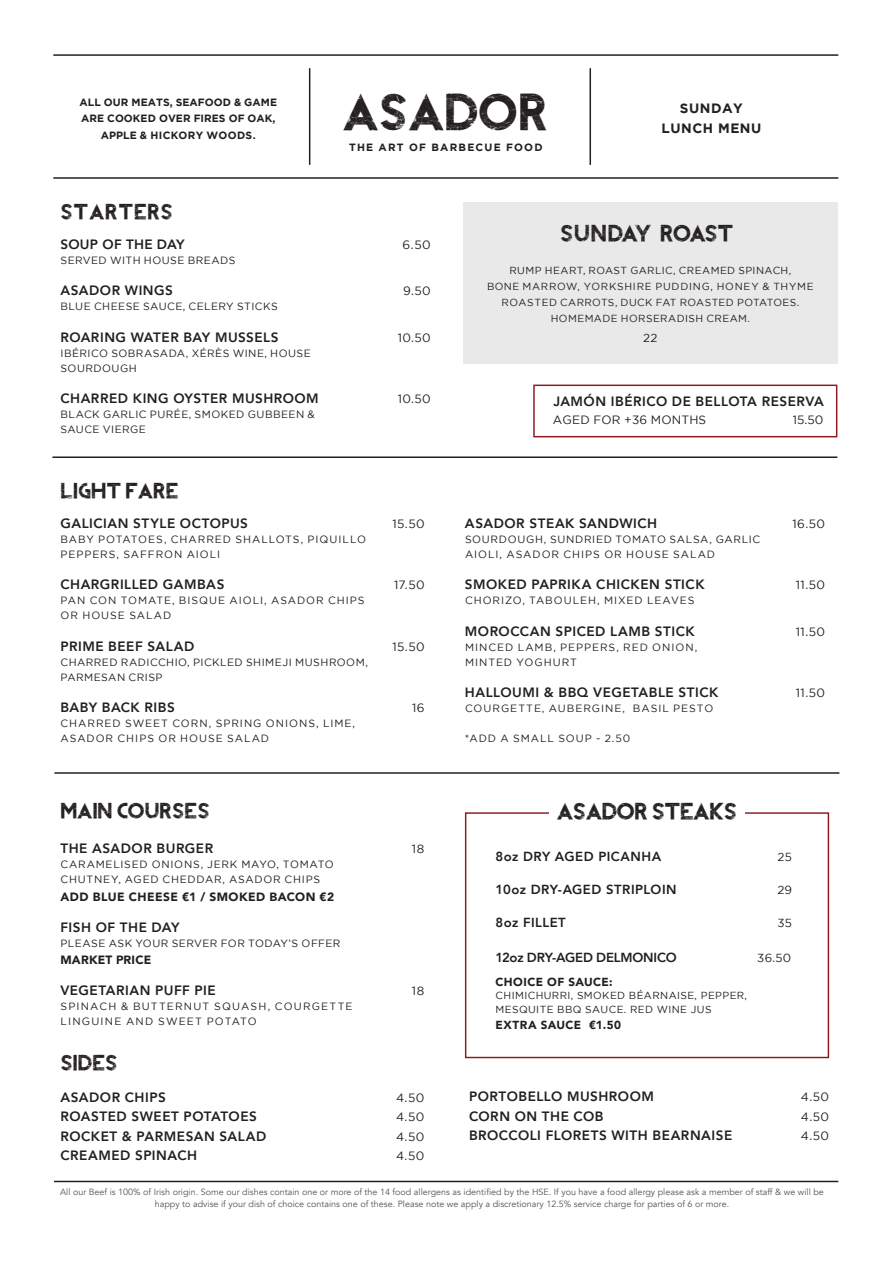
<style>
.page{position:relative;width:893px;height:1263px;background:#fff}
.page>*{position:absolute;margin:0;border:0;box-sizing:border-box;transform-origin:0 0}
.t1{font:49.5px "REVOLUTIONII";color:#231f20}
.t2{font:22.5px "REVOLUTIONII";letter-spacing:-.02em;color:#231f20}
.t3{font:21px "REVOLUTIONII";color:#231f20}
.t4{font:21px "REVOLUTIONII";letter-spacing:.03em;color:#231f20}
.t5{font:800 13.5px "Avenir";letter-spacing:.04em;color:#231f20}
.t6{font:700 13.5px/19.5px "Gotham";letter-spacing:.04em;color:#231f20;text-align:center}
.t7{font:800 13.5px "Avenir";letter-spacing:.02em;color:#231f20}
.t8{font:800 13.2px "Avenir";letter-spacing:.03em;color:#231f20}
.t9{font:800 13.2px "Avenir";letter-spacing:-.015em;color:#231f20}
.t10{font:12px "Gotham";letter-spacing:.025em;color:#231f20}
.t11{font:900 12px "Avenir";letter-spacing:.035em;color:#231f20}
.t12{font:900 12px "Avenir";letter-spacing:.015em;color:#231f20}
.t13{font:900 11.7px "Avenir";letter-spacing:.035em;color:#231f20}
.t14{font:11.7px "Gotham";letter-spacing:.02em;color:#231f20}
.t15{font:10.5px/15px "Gotham";letter-spacing:.075em;color:#231f20}
.t16{font:10.5px/15px "Gotham";letter-spacing:.045em;color:#231f20}
.t17{font:10.5px/15px "Gotham";letter-spacing:.095em;color:#231f20}
.t18{font:700 10.5px/16.5px "Gotham";letter-spacing:.005em;color:#231f20;text-align:center}
.t19{font:10.5px "Gotham";letter-spacing:.04em;color:#231f20}
.t20{font:10.5px/15px "Gotham";letter-spacing:.115em;color:#231f20}
.t21{font:700 10.5px "Gotham";letter-spacing:.115em;color:#231f20}
.t22{font:10.2px/16px "Gotham";letter-spacing:.04em;color:#231f20}
.t23{font:9px/12px "Avenir";color:#545557;text-align:center}
</style>
<div class="page">
<div style="left:533px;top:385px;width:304px;height:52px;border:1px solid #90191f"></div>
<div style="left:463px;top:202px;width:374px;height:162px;background:#e9e9e9"></div>
<hr style="left:53px;top:177px;width:785px;height:2px;background:#231f20">
<hr style="left:53px;top:54px;width:785px;height:2px;background:#231f20">
<hr style="left:309px;top:68px;width:1px;height:97px;background:#231f20">
<hr style="left:589px;top:68px;width:2px;height:97px;background:#231f20">
<hr style="left:54px;top:1181px;width:784px;height:1px;background:#231f20">
<div style="left:465px;top:812px;width:364px;height:246px;border:1px solid #90191f"></div>
<div style="left:549px;top:798px;width:196px;height:36px;background:#fff"></div>
<hr style="left:52px;top:456px;width:785px;height:2px;background:#231f20">
<hr style="left:54px;top:772px;width:785px;height:2px;background:#231f20">
<h1 class="t1" style="left:342px;top:69px;width:207px">ASADOR</h1>
<p class="t18" style="left:80px;top:93px;width:199px">ALL OUR MEATS, SEAFOOD &amp; GAME<br>ARE COOKED OVER FIRES OF OAK,<br>APPLE &amp; HICKORY WOODS.</p>
<p class="t6" style="left:662px;top:98px;width:101px">SUNDAY<br>LUNCH MENU</p>
<h3 class="t4" style="left:60px;top:193px;width:114px">STARTERS</h3>
<p class="t21" style="left:349px;top:141px;width:195px">THE ART OF BARBECUE FOOD</p>
<p class="t7" style="left:60px;top:233px;width:126px">SOUP OF THE DAY</p>
<p class="t10" style="left:403px;top:238px;width:30px">6.50</p>
<p class="t19" style="left:61px;top:254px;width:177px">SERVED WITH HOUSE BREADS</p>
<p class="t5" style="left:60px;top:280px;width:114px">ASADOR WINGS</p>
<p class="t10" style="left:403px;top:284px;width:29px">9.50</p>
<p class="t16" style="left:61px;top:299px;width:219px">BLUE CHEESE SAUCE, CELERY STICKS</p>
<p class="t5" style="left:60px;top:326px;width:220px">ROARING WATER BAY MUSSELS</p>
<p class="t10" style="left:398px;top:331px;width:35px">10.50</p>
<p class="t16" style="left:61px;top:345px;width:252px">IBÉRICO SOBRASADA, XÉRÈS WINE, HOUSE<br>SOURDOUGH</p>
<p class="t5" style="left:60px;top:388px;width:260px">CHARRED KING OYSTER MUSHROOM</p>
<p class="t10" style="left:398px;top:392px;width:35px">10.50</p>
<p class="t16" style="left:61px;top:407px;width:256px">BLACK GARLIC PURÉE, SMOKED GUBBEEN &amp;<br>SAUCE VIERGE</p>
<h3 class="t3" style="left:60px;top:472px;width:120px">LIGHT FARE</h3>
<p class="t5" style="left:60px;top:513px;width:189px">GALICIAN STYLE OCTOPUS</p>
<p class="t10" style="left:392px;top:517px;width:34px">15.50</p>
<p class="t15" style="left:61px;top:531px;width:307px">BABY POTATOES, CHARRED SHALLOTS, PIQUILLO<br>PEPPERS, SAFFRON AIOLI</p>
<p class="t5" style="left:60px;top:574px;width:165px">CHARGRILLED GAMBAS</p>
<p class="t10" style="left:394px;top:578px;width:32px">17.50</p>
<p class="t15" style="left:61px;top:593px;width:306px">PAN CON TOMATE, BISQUE AIOLI, ASADOR CHIPS<br>OR HOUSE SALAD</p>
<p class="t5" style="left:60px;top:636px;width:135px">PRIME BEEF SALAD</p>
<p class="t10" style="left:392px;top:640px;width:34px">15.50</p>
<p class="t16" style="left:61px;top:654px;width:309px">CHARRED RADICCHIO, PICKLED SHIMEJI MUSHROOM,<br>PARMESAN CRISP</p>
<p class="t5" style="left:60px;top:697px;width:116px">BABY BACK RIBS</p>
<p class="t10" style="left:412px;top:701px;width:14px">16</p>
<p class="t17" style="left:61px;top:716px;width:296px">CHARRED SWEET CORN, SPRING ONIONS, LIME,<br>ASADOR CHIPS OR HOUSE SALAD</p>
<h3 class="t3" style="left:60px;top:792px;width:151px">MAIN COURSES</h3>
<p class="t5" style="left:60px;top:837px;width:154px">THE ASADOR BURGER</p>
<p class="t10" style="left:412px;top:842px;width:14px">18</p>
<p class="t15" style="left:61px;top:856px;width:275px">CARAMELISED ONIONS, JERK MAYO, TOMATO<br>CHUTNEY, AGED CHEDDAR, ASADOR CHIPS</p>
<p class="t11" style="left:60px;top:886px;width:275px">ADD BLUE CHEESE €1 / SMOKED BACON €2</p>
<p class="t5" style="left:60px;top:917px;width:121px">FISH OF THE DAY</p>
<p class="t19" style="left:61px;top:938px;width:281px">PLEASE ASK YOUR SERVER FOR TODAY’S OFFER</p>
<p class="t12" style="left:60px;top:949px;width:92px">MARKET PRICE</p>
<p class="t5" style="left:60px;top:980px;width:157px">VEGETARIAN PUFF PIE</p>
<p class="t10" style="left:412px;top:984px;width:14px">18</p>
<p class="t20" style="left:61px;top:999px;width:294px">SPINACH &amp; BUTTERNUT SQUASH, COURGETTE<br>LINGUINE AND SWEET POTATO</p>
<h3 class="t3" style="left:60px;top:1044px;width:59px">SIDES</h3>
<p class="t5" style="left:60px;top:1086px;width:107px">ASADOR CHIPS</p>
<p class="t10" style="left:396px;top:1091px;width:30px">4.50</p>
<p class="t5" style="left:60px;top:1106px;width:198px">ROASTED SWEET POTATOES</p>
<p class="t10" style="left:396px;top:1110px;width:30px">4.50</p>
<p class="t5" style="left:60px;top:1125px;width:207px">ROCKET &amp; PARMESAN SALAD</p>
<p class="t10" style="left:396px;top:1130px;width:30px">4.50</p>
<p class="t5" style="left:60px;top:1145px;width:138px">CREAMED SPINACH</p>
<p class="t10" style="left:396px;top:1149px;width:30px">4.50</p>
<h2 class="t2" style="left:560px;top:214px;width:175px">SUNDAY ROAST</h2>
<p class="t22" style="left:487px;top:262px;width:328px;text-align:center">RUMP HEART, ROAST GARLIC, CREAMED SPINACH,<br>BONE MARROW, YORKSHIRE PUDDING, HONEY &amp; THYME ROASTED CARROTS, DUCK FAT ROASTED POTATOES.<br>HOMEMADE HORSERADISH CREAM.</p>
<p class="t14" style="left:643px;top:332px;width:16px">22</p>
<p class="t5" style="left:553px;top:391px;width:272px">JAMÓN IBÉRICO DE BELLOTA RESERVA</p>
<p class="t10" style="left:553px;top:413px;width:155px">AGED FOR +36 MONTHS</p>
<p class="t10" style="left:793px;top:413px;width:32px">15.50</p>
<p class="t5" style="left:465px;top:513px;width:194px">ASADOR STEAK SANDWICH</p>
<p class="t10" style="left:792px;top:517px;width:34px">16.50</p>
<p class="t15" style="left:465px;top:532px;width:297px">SOURDOUGH, SUNDRIED TOMATO SALSA, GARLIC<br>AIOLI, ASADOR CHIPS OR HOUSE SALAD</p>
<p class="t5" style="left:465px;top:574px;width:241px">SMOKED PAPRIKA CHICKEN STICK</p>
<p class="t10" style="left:796px;top:579px;width:31px">11.50</p>
<p class="t15" style="left:465px;top:593px;width:231px">CHORIZO, TABOULEH, MIXED LEAVES</p>
<p class="t5" style="left:465px;top:621px;width:231px">MOROCCAN SPICED LAMB STICK</p>
<p class="t10" style="left:796px;top:625px;width:31px">11.50</p>
<p class="t17" style="left:465px;top:640px;width:234px">MINCED LAMB, PEPPERS, RED ONION,<br>MINTED YOGHURT</p>
<p class="t5" style="left:465px;top:682px;width:255px">HALLOUMI &amp; BBQ VEGETABLE STICK</p>
<p class="t10" style="left:796px;top:687px;width:31px">11.50</p>
<p class="t17" style="left:465px;top:701px;width:250px">COURGETTE, AUBERGINE, BASIL PESTO</p>
<p class="t15" style="left:465px;top:731px;width:167px">*ADD A SMALL SOUP - 2.50</p>
<h2 class="t2" style="left:557px;top:791px;width:182px">ASADOR STEAKS</h2>
<p class="t8" style="left:496px;top:846px;width:167px">8oz DRY AGED PICANHA</p>
<p class="t14" style="left:778px;top:850px;width:16px">25</p>
<p class="t8" style="left:496px;top:879px;width:183px">10oz DRY-AGED STRIPLOIN</p>
<p class="t14" style="left:777px;top:884px;width:16px">29</p>
<p class="t8" style="left:496px;top:912px;width:72px">8oz FILLET</p>
<p class="t14" style="left:777px;top:916px;width:16px">35</p>
<p class="t9" style="left:496px;top:947px;width:183px">12oz DRY-AGED DELMONICO</p>
<p class="t14" style="left:757px;top:951px;width:35px">36.50</p>
<p class="t13" style="left:496px;top:972px;width:119px">CHOICE OF SAUCE:</p>
<p class="t22" style="left:496px;top:989px;width:253px;line-height:13.2px">CHIMICHURRI, SMOKED BÉARNAISE, PEPPER,<br>MESQUITE BBQ SAUCE. RED WINE JUS</p>
<p class="t13" style="left:496px;top:1014px;width:127px">EXTRA SAUCE €1.50</p>
<p class="t5" style="left:469px;top:1086px;width:186px">PORTOBELLO MUSHROOM</p>
<p class="t10" style="left:801px;top:1090px;width:30px">4.50</p>
<p class="t5" style="left:469px;top:1106px;width:136px">CORN ON THE COB</p>
<p class="t10" style="left:801px;top:1110px;width:30px">4.50</p>
<p class="t5" style="left:469px;top:1125px;width:265px">BROCCOLI FLORETS WITH BEARNAISE</p>
<p class="t10" style="left:801px;top:1129px;width:30px">4.50</p>
<p class="t23" style="left:60px;top:1186px;width:765px">All our Beef is 100% of Irish origin. Some our dishes contain one or more of the 14 food allergens as identified by the HSE. If you have a food allergy please ask a member of staff &amp; we will be happy to advise if your dish of choice contains one of these. Please note we apply a discretionary 12.5% service charge for parties of 6 or more.</p>
</div>
